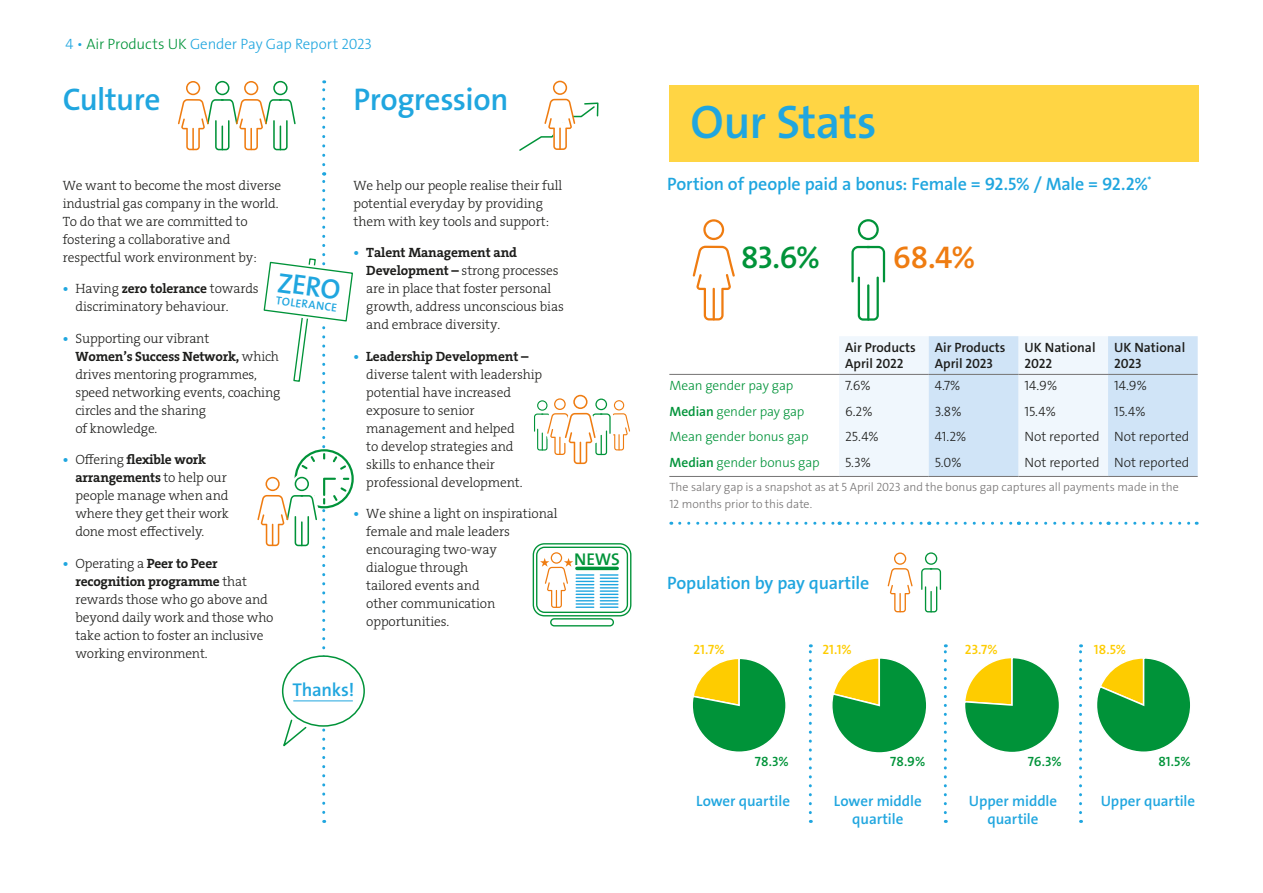
<style>
.page{position:relative;width:1263px;height:893px;background:#fff}
.page>*{position:absolute;margin:0;border:0;box-sizing:border-box;transform-origin:0 0}
.t1{font:600 47.25px "The Sans LF";letter-spacing:-.015em;color:#20a6df}
.t2{font:600 31.5px "The Sans LF";letter-spacing:-.015em;color:#20a6df}
.t3{font:600 31.5px "The Sans LF";color:#009339}
.t4{font:600 31.5px "The Sans LF";color:#ef7c11}
.t5{font:600 28.2px "The Sans LF";color:#20a6df}
.t6{font:600 18.6px "The Sans LF";letter-spacing:-.02em;color:#20a6df}
.t7{font:600 18px "The Sans LF";letter-spacing:-.01em;color:#20a6df}
.t8{font:600 17.1px "The Sans LF";color:#009339}
.t9{font:600 15px/18px "The Sans LF";letter-spacing:-.005em;color:#20a6df;text-align:center}
.t10{font:300 15px "The Sans LF";letter-spacing:-.01em;color:#20a6df}
.t11{font:13.5px/18px "The Serif LP3 Lig";letter-spacing:-.01em;color:#1d1d1b}
.t12{font:13.5px/18px "The Serif LP7 Bld";letter-spacing:-.015em;color:#1d1d1b}
.t13{font:300 13.5px "The Sans LF";color:#1d1d1b}
.t14{font:300 13.5px "The Sans LF";letter-spacing:-.01em;color:#009339}
.t15{font:600 13.5px/16.2px "The Sans LF";color:#1d1d1b}
.t16{font:600 13.5px "The Sans LF";color:#fecc00}
.t17{font:600 13.5px "The Sans LF";color:#009339}
.t18{font:300 12px/16.5px "The Sans LF";letter-spacing:-.005em;color:#757373}
.t19{font:600 11.55px "The Sans LF";color:#20a6df}
.s1{color:#009339}
.s2{font-family:"The Serif LP7 Bld";color:#20a6df}
.s3{font-family:"The Serif LP7 Bld"}
.s4{font-family:"The Serif LP3 Lig"}
.s5{color:#20a6df}
.s6{font-weight:600}
</style>
<div class="page">
<svg style="left:322px;top:80px;width:5px;height:85px"></svg>
<div style="left:669px;top:85px;width:530px;height:77px;background:#ffd544"></div>
<svg style="left:858px;top:219px;width:21px;height:21px"></svg>
<svg style="left:851px;top:246px;width:34px;height:75px"></svg>
<hr style="left:867px;top:284px;width:2px;height:37px;background:#009339">
<svg style="left:693px;top:246px;width:42px;height:74px"></svg>
<svg style="left:703px;top:219px;width:21px;height:21px"></svg>
<hr style="left:713px;top:288px;width:2px;height:32px;background:#ef7c11">
<svg style="left:921px;top:552px;width:20px;height:60px"></svg>
<hr style="left:930px;top:591px;width:2px;height:21px;background:#009339">
<svg style="left:888px;top:552px;width:25px;height:60px"></svg>
<svg style="left:809px;top:644px;width:3px;height:169px"></svg>
<svg style="left:944px;top:644px;width:3px;height:169px"></svg>
<svg style="left:1079px;top:644px;width:3px;height:169px"></svg>
<svg style="left:178px;top:81px;width:118px;height:69px"></svg>
<hr style="left:250px;top:128px;width:2px;height:22px;background:#ef7c11">
<svg style="left:534px;top:394px;width:96px;height:71px"></svg>
<svg style="left:519px;top:81px;width:80px;height:70px"></svg>
<hr style="left:559px;top:128px;width:2px;height:22px;background:#ef7c11">
<div style="left:533px;top:543px;width:98px;height:73px;border:1px solid #009339;border-radius:11px"></div>
<div style="left:536px;top:547px;width:92px;height:66px;border:1px solid #009339;border-radius:8px"></div>
<hr style="left:577px;top:567px;width:40px;height:3px;background:#009339">
<svg style="left:600px;top:574px;width:18px;height:34px"></svg>
<svg style="left:540px;top:552px;width:54px;height:56px"></svg>
<div style="left:550px;top:618px;width:64px;height:8px;border:1px solid #009339;border-radius:3px"></div>
<svg style="left:257px;top:172px;width:102px;height:640px"></svg>
<svg style="left:839px;top:336px;width:359px;height:140px"></svg>
<hr style="left:669px;top:374px;width:170px;height:1px;background:#757373">
<hr style="left:839px;top:374px;width:90px;height:1px;background:#757373">
<hr style="left:929px;top:374px;width:89px;height:1px;background:#757373">
<hr style="left:1018px;top:374px;width:90px;height:1px;background:#757373">
<hr style="left:1108px;top:374px;width:90px;height:1px;background:#757373">
<hr style="left:669px;top:476px;width:170px;height:1px;background:#757373">
<hr style="left:839px;top:476px;width:90px;height:1px;background:#757373">
<hr style="left:929px;top:476px;width:89px;height:1px;background:#757373">
<hr style="left:1018px;top:476px;width:90px;height:1px;background:#757373">
<hr style="left:1108px;top:476px;width:90px;height:1px;background:#757373">
<svg style="left:680px;top:522px;width:160px;height:3px"></svg>
<svg style="left:848px;top:522px;width:82px;height:3px"></svg>
<svg style="left:938px;top:522px;width:81px;height:3px"></svg>
<svg style="left:1027px;top:522px;width:82px;height:3px"></svg>
<svg style="left:1117px;top:522px;width:80px;height:3px"></svg>
<svg style="left:693px;top:659px;width:93px;height:93px"></svg>
<svg style="left:832px;top:658px;width:94px;height:95px"></svg>
<svg style="left:964px;top:657px;width:95px;height:96px;background:#45a537"></svg>
<div style="left:964px;top:657px;width:96px;height:96px;border:2px solid #fff;border-radius:47px"></div>
<svg style="left:1097px;top:658px;width:93px;height:94px"></svg>
<p class="t10" style="left:66px;top:35px;width:308px">4 • <span class="s1">Air Products UK</span> Gender Pay Gap Report 2023</p>
<h2 class="t2" style="left:63px;top:79px;width:99px">Culture</h2>
<h2 class="t2" style="left:353px;top:79px;width:156px">Progression</h2>
<p class="t11" style="left:63px;top:176px;width:220px">We want to become the most diverse industrial gas company in the world.<br>To do that we are committed to fostering a collaborative and respectful work environment by:</p>
<p class="t11" style="left:75px;top:280px;width:185px;text-indent:-13px"><span class="s2">•</span> Having <span class="s3">zero tolerance</span> towards discriminatory behaviour.</p>
<p class="t11" style="left:63px;top:329px;width:148px"><span class="s2">•</span> Supporting our vibrant</p>
<p class="t12" style="left:75px;top:347px;width:205px">Women’s Success Network, <span class="s4">which</span></p>
<p class="t11" style="left:75px;top:365px;width:206px">drives mentoring programmes, speed networking events, coaching circles and the sharing<br>of knowledge.</p>
<p class="t12" style="left:75px;top:451px;width:153px;text-indent:-13px"><span class="s5">•</span> <span class="s4">Offering</span> flexible work arrangements <span class="s4">to help our</span></p>
<p class="t11" style="left:75px;top:487px;width:155px;text-align:justify">people manage when and where they get their work done most effectively.</p>
<p class="t11" style="left:63px;top:554px;width:156px"><span class="s2">•</span> Operating a <span class="s3">Peer to Peer</span></p>
<p class="t12" style="left:75px;top:572px;width:173px">recognition programme <span class="s4">that</span></p>
<p class="t11" style="left:75px;top:590px;width:200px">rewards those who go above and beyond daily work and those who take action to foster an inclusive working environment.</p>
<h3 class="t5" style="left:280px;top:264px;width:65px;rotate:8deg">ZERO</h3>
<p class="t19" style="left:277px;top:293px;width:63px;rotate:7deg">TOLERANCE</p>
<p class="t11" style="left:353px;top:176px;width:210px">We help our people realise their full potential everyday by providing them with key tools and support:</p>
<p class="t12" style="left:353px;top:244px;width:165px"><span class="s5">•</span> Talent Management and</p>
<p class="t11" style="left:366px;top:262px;width:199px"><span class="s3">Development –</span> strong processes are in place that foster personal growth, address unconscious bias and embrace diversity.</p>
<p class="t12" style="left:353px;top:347px;width:176px"><span class="s5">•</span> Leadership Development –</p>
<p class="t11" style="left:366px;top:365px;width:178px">diverse talent with leadership potential have increased exposure to senior management and helped<br>to develop strategies and skills to enhance their professional development.</p>
<p class="t11" style="left:366px;top:505px;width:193px;text-indent:-13px"><span class="s2">•</span> We shine a light on inspirational female and male leaders encouraging two-way<br>dialogue through<br>tailored events and<br>other communication opportunities.</p>
<h3 class="t6" style="left:292px;top:678px;width:63px">Thanks!</h3>
<p class="t8" style="left:574px;top:548px;width:47px">NEWS</p>
<h1 class="t1" style="left:691px;top:91px;width:188px">Our Stats</h1>
<h3 class="t7" style="left:667px;top:172px;width:486px">Portion of people paid a bonus: Female = 92.5% / Male = 92.2%<sup>*</sup></h3>
<h2 class="t3" style="left:741px;top:238px;width:80px">83.6%</h2>
<h2 class="t4" style="left:893px;top:238px;width:84px">68.4%</h2>
<p class="t15" style="left:845px;top:340px;width:72px">Air Products<br>April 2022</p>
<p class="t15" style="left:935px;top:340px;width:72px">Air Products<br>April 2023</p>
<p class="t15" style="left:1024px;top:340px;width:73px">UK National<br>2022</p>
<p class="t15" style="left:1114px;top:340px;width:73px">UK National<br>2023</p>
<p class="t14" style="left:669px;top:377px;width:125px">Mean gender pay gap</p>
<p class="t13" style="left:845px;top:377px;width:27px">7.6%</p>
<p class="t13" style="left:935px;top:377px;width:27px">4.7%</p>
<p class="t13" style="left:1024px;top:377px;width:34px">14.9%</p>
<p class="t13" style="left:1114px;top:377px;width:34px">14.9%</p>
<p class="t14" style="left:669px;top:403px;width:137px"><span class="s6">Median</span> gender pay gap</p>
<p class="t13" style="left:845px;top:403px;width:29px">6.2%</p>
<p class="t13" style="left:935px;top:403px;width:28px">3.8%</p>
<p class="t13" style="left:1024px;top:403px;width:33px">15.4%</p>
<p class="t13" style="left:1114px;top:403px;width:33px">15.4%</p>
<p class="t14" style="left:669px;top:428px;width:141px">Mean gender bonus gap</p>
<p class="t13" style="left:845px;top:428px;width:35px">25.4%</p>
<p class="t13" style="left:935px;top:428px;width:33px">41.2%</p>
<p class="t13" style="left:1024px;top:428px;width:166px">Not reported Not reported</p>
<p class="t14" style="left:669px;top:454px;width:152px"><span class="s6">Median</span> gender bonus gap</p>
<p class="t13" style="left:845px;top:454px;width:27px">5.3%</p>
<p class="t13" style="left:935px;top:454px;width:28px">5.0%</p>
<p class="t13" style="left:1024px;top:454px;width:166px">Not reported Not reported</p>
<p class="t18" style="left:669px;top:479px;width:511px">The salary gap is a snapshot as at 5 April 2023 and the bonus gap captures all payments made in the<br>12 months prior to this date.</p>
<h3 class="t7" style="left:667px;top:571px;width:203px">Population by pay quartile</h3>
<p class="t16" style="left:693px;top:641px;width:33px">21.7%</p>
<p class="t16" style="left:822px;top:641px;width:31px">21.1%</p>
<p class="t16" style="left:965px;top:641px;width:34px">23.7%</p>
<p class="t16" style="left:1094px;top:641px;width:34px">18.5%</p>
<p class="t17" style="left:755px;top:752px;width:35px">78.3%</p>
<p class="t17" style="left:890px;top:752px;width:37px">78.9%</p>
<p class="t17" style="left:1028px;top:752px;width:35px">76.3%</p>
<p class="t17" style="left:1158px;top:752px;width:34px">81.5%</p>
<p class="t9" style="left:696px;top:792px;width:95px">Lower quartile</p>
<p class="t9" style="left:834px;top:792px;width:89px">Lower middle quartile</p>
<p class="t9" style="left:969px;top:792px;width:90px">Upper middle quartile</p>
<p class="t9" style="left:1101px;top:792px;width:96px">Upper quartile</p>
</div>
